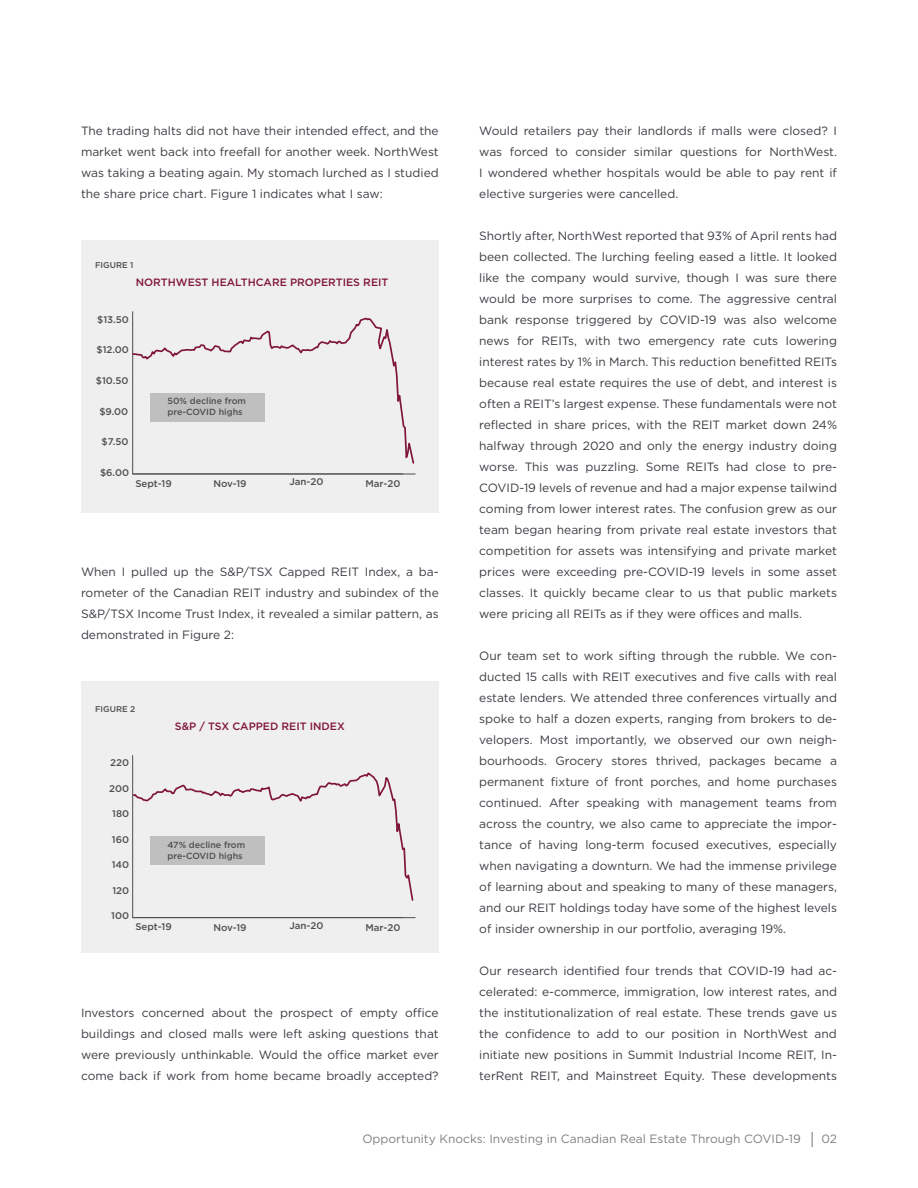
<style>
.page{position:relative;width:918px;height:1188px;background:#fff}
.page>*{position:absolute;margin:0;border:0;box-sizing:border-box;transform-origin:0 0}
.Burgundy_Body02{font:12px/21px "Gotham";color:#3f3a42;text-align:justify}
.t1{font:12px "Gotham";color:#7f8080}
.t2{font:500 10.65px "Gotham";color:#801739}
.t3{font:500 9.75px "Gotham";color:#4f4f4f}
.t4{font:500 8.85px/10.6px "Gotham";color:#4f4f4f}
.t5{font:500 8.4px "Gotham";color:#4f4f4f}
.s1{font-size:16.5px}
</style>
<div class="page">
<div style="left:81px;top:240px;width:358px;height:273px;background:#efefef"></div>
<svg style="left:132px;top:311px;width:284px;height:164px"></svg>
<svg style="left:132px;top:317px;width:283px;height:150px"></svg>
<div style="left:81px;top:681px;width:358px;height:271px;background:#efefef"></div>
<svg style="left:132px;top:755px;width:284px;height:163px"></svg>
<svg style="left:132px;top:771px;width:282px;height:131px"></svg>
<p class="Burgundy_Body02" style="left:81px;top:120px;width:359px">The trading halts did not have their intended effect, and the market went back into freefall for another week. NorthWest was taking a beating again. My stomach lurched as I studied the share price chart. Figure 1 indicates what I saw:</p>
<p class="Burgundy_Body02" style="left:479px;top:120px;width:359px">Would retailers pay their landlords if malls were closed? I was forced to consider similar questions for NorthWest.<br>I wondered whether hospitals would be able to pay rent if elective surgeries were cancelled.</p>
<p class="Burgundy_Body02" style="left:479px;top:225px;width:359px">Shortly after, NorthWest reported that 93% of April rents had been collected. The lurching feeling eased a little. It looked like the company would survive, though I was sure there would be more surprises to come. The aggressive central bank response triggered by COVID-19 was also welcome news for REITs, with two emergency rate cuts lowering interest rates by 1% in March. This reduction benefitted REITs because real estate requires the use of debt, and interest is often a REIT’s largest expense. These fundamentals were not reflected in share prices, with the REIT market down 24% halfway through 2020 and only the energy industry doing worse. This was puzzling. Some REITs had close to pre-COVID-19 levels of revenue and had a major expense tailwind coming from lower interest rates. The confusion grew as our team began hearing from private real estate investors that competition for assets was intensifying and private market prices were exceeding pre-COVID-19 levels in some asset classes. It quickly became clear to us that public markets were pricing all REITs as if they were offices and malls.</p>
<p class="Burgundy_Body02" style="left:479px;top:645px;width:359px">Our team set to work sifting through the rubble. We con&shy;ducted 15 calls with REIT executives and five calls with real estate lenders. We attended three conferences virtually and spoke to half a dozen experts, ranging from brokers to de&shy;velopers. Most importantly, we observed our own neigh&shy;bourhoods. Grocery stores thrived, packages became a permanent fixture of front porches, and home purchases continued. After speaking with management teams from across the country, we also came to appreciate the impor&shy;tance of having long-term focused executives, especially when navigating a downturn. We had the immense privilege of learning about and speaking to many of these managers, and our REIT holdings today have some of the highest levels of insider ownership in our portfolio, averaging 19%.</p>
<p class="Burgundy_Body02" style="left:479px;top:960px;width:359px">Our research identified four trends that COVID-19 had ac&shy;celerated: e-commerce, immigration, low interest rates, and the institutionalization of real estate. These trends gave us the confidence to add to our position in NorthWest and initiate new positions in Summit Industrial Income REIT, In&shy;terRent REIT, and Mainstreet Equity. These developments</p>
<p class="t5" style="left:95px;top:259px;width:40px">FIGURE 1</p>
<p class="t2" style="left:136px;top:275px;width:254px">NORTHWEST HEALTHCARE PROPERTIES REIT</p>
<p class="t3" style="left:97px;top:313px;width:33px">$13.50</p>
<p class="t3" style="left:97px;top:343px;width:34px">$12.00</p>
<p class="t3" style="left:96px;top:374px;width:34px">$10.50</p>
<p class="t3" style="left:99px;top:405px;width:30px">$9.00</p>
<p class="t3" style="left:102px;top:435px;width:28px">$7.50</p>
<p class="t3" style="left:100px;top:466px;width:31px">$6.00</p>
<p class="t4" style="left:168px;top:396px;width:80px">50% decline from pre-COVID highs</p>
<p class="t3" style="left:135px;top:477px;width:38px">Sept-19</p>
<p class="t3" style="left:213px;top:477px;width:35px">Nov-19</p>
<p class="t3" style="left:289px;top:475px;width:36px">Jan-20</p>
<p class="t3" style="left:365px;top:477px;width:37px">Mar-20</p>
<p class="Burgundy_Body02" style="left:81px;top:561px;width:359px">When I pulled up the S&amp;P/TSX Capped REIT Index, a ba&shy;rometer of the Canadian REIT industry and subindex of the S&amp;P/TSX Income Trust Index, it revealed a similar pattern, as demonstrated in Figure 2:</p>
<p class="t5" style="left:95px;top:703px;width:42px">FIGURE 2</p>
<p class="t2" style="left:175px;top:719px;width:172px">S&amp;P / TSX CAPPED REIT INDEX</p>
<p class="t3" style="left:110px;top:757px;width:20px">220</p>
<p class="t3" style="left:109px;top:782px;width:21px">200</p>
<p class="t3" style="left:112px;top:808px;width:18px">180</p>
<p class="t3" style="left:112px;top:833px;width:19px">160</p>
<p class="t3" style="left:112px;top:859px;width:19px">140</p>
<p class="t4" style="left:168px;top:839px;width:79px">47% decline from pre-COVID highs</p>
<p class="t3" style="left:112px;top:884px;width:18px">120</p>
<p class="t3" style="left:111px;top:910px;width:19px">100</p>
<p class="t3" style="left:135px;top:920px;width:38px">Sept-19</p>
<p class="t3" style="left:213px;top:921px;width:35px">Nov-19</p>
<p class="t3" style="left:289px;top:919px;width:36px">Jan-20</p>
<p class="t3" style="left:365px;top:921px;width:37px">Mar-20</p>
<p class="Burgundy_Body02" style="left:81px;top:1002px;width:359px">Investors concerned about the prospect of empty office buildings and closed malls were left asking questions that were previously unthinkable. Would the office market ever come back if work from home became broadly accepted?</p>
<p class="t1" style="left:362px;top:1131px;width:476px">Opportunity Knocks: Investing in Canadian Real Estate Through COVID-19 <span class="s1">|</span> 02</p>
</div>
